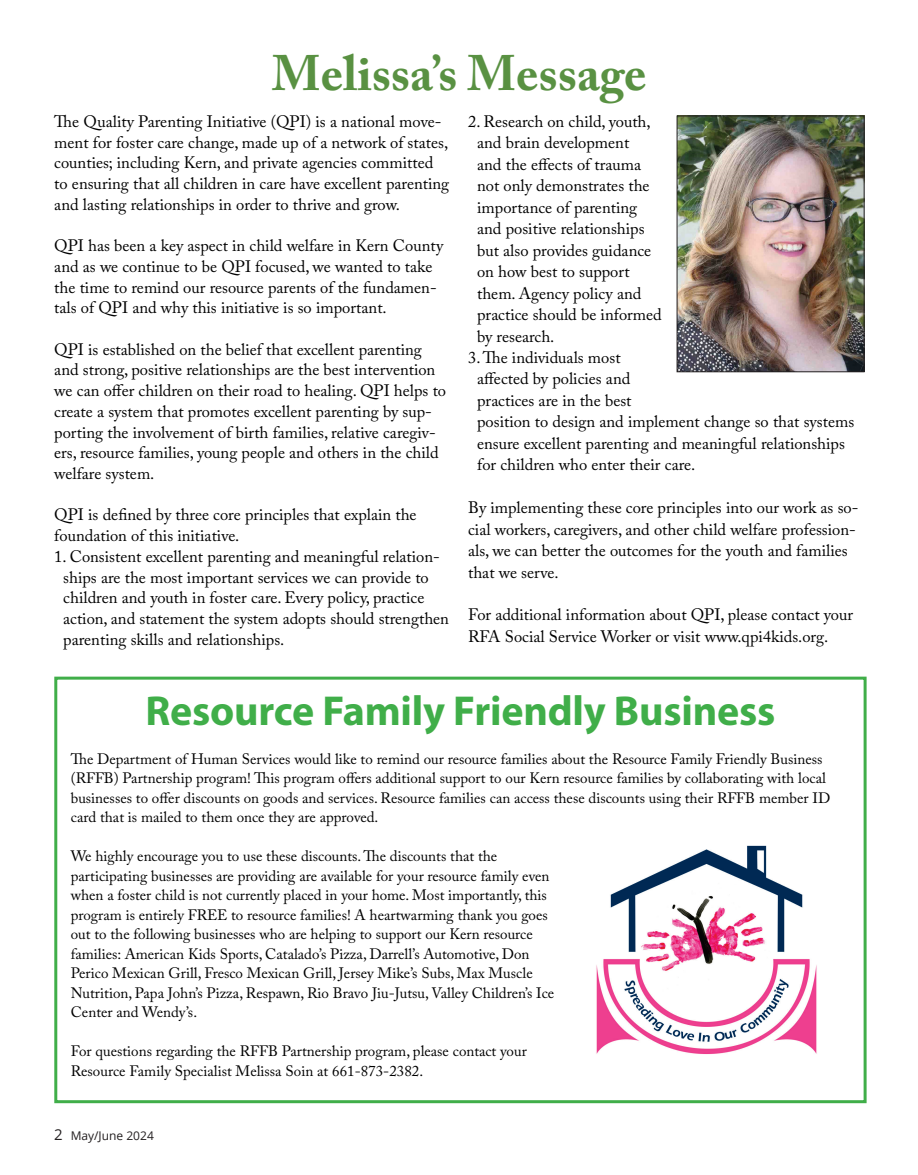
<style>
.page{position:relative;width:918px;height:1175px;background:#fff}
.page>*{position:absolute;margin:0;border:0;box-sizing:border-box;transform-origin:0 0}
.t1{font:700 49.5px "Adobe Caslon Pro";color:#599142}
.t2{font:700 42px "Myriad Pro";letter-spacing:-.005em;color:#40ae49}
.t3{font:16.5px/21.5px "Adobe Caslon Pro";color:#000}
.t4{font:15px/19.5px "Adobe Caslon Pro";color:#000}
.t5{font:12px "Open Sans";color:#231f20}
.s1{font-size:15px}
</style>
<div class="page">
<img style="left:679px;top:118px;width:183px;height:252px">
<div style="left:677px;top:116px;width:187px;height:256px;border:1px solid #231f20"></div>
<div style="left:54px;top:676px;width:813px;height:427px;border:3px solid #40ae49"></div>
<img style="left:596px;top:845px;width:221px;height:210px">
<p class="t1" style="left:272px;top:44px;width:376px">Melissa’s Message</p>
<p class="t3" style="left:54px;top:111px;width:397px;line-height:20.7px">The Quality Parenting Initiative (QPI) is a national move&shy;ment for foster care change, made up of a network of states, counties; including Kern, and private agencies committed to ensuring that all children in care have excellent parenting and lasting relationships in order to thrive and grow.</p>
<p class="t3" style="left:54px;top:235px;width:390px;line-height:20.7px">QPI has been a key aspect in child welfare in Kern County and as we continue to be QPI focused, we wanted to take the time to remind our resource parents of the fundamen&shy;tals of QPI and why this initiative is so important.</p>
<p class="t3" style="left:54px;top:339px;width:393px;line-height:20.7px">QPI is established on the belief that excellent parenting and strong, positive relationships are the best intervention we can offer children on their road to healing. QPI helps to create a system that promotes excellent parenting by sup&shy;porting the involvement of birth families, relative caregiv&shy;ers, resource families, young people and others in the child welfare system.</p>
<p class="t3" style="left:54px;top:504px;width:364px;line-height:20.7px">QPI is defined by three core principles that explain the foundation of this initiative.</p>
<p class="t3" style="left:63px;top:545px;width:387px;line-height:20.9px;text-indent:-9px">1. Consistent excellent parenting and meaningful relation&shy;ships are the most important services we can provide to children and youth in foster care. Every policy, practice action, and statement the system adopts should strengthen parenting skills and relationships.</p>
<p class="t3" style="left:477px;top:110px;width:186px;text-indent:-9px">2. Research on child, youth, and brain development<br>and the effects of trauma not only demonstrates the importance of parenting and positive relationships but also provides guidance on how best to support them. Agency policy and practice should be informed by research.</p>
<p class="t3" style="left:477px;top:346px;width:379px;text-indent:-9px">3. The individuals most<br>affected by policies and<br>practices are in the best<br>position to design and implement change so that systems ensure excellent parenting and meaningful relationships for children who enter their care.</p>
<p class="t3" style="left:468px;top:497px;width:392px">By implementing these core principles into our work as so&shy;cial workers, caregivers, and other child welfare profession&shy;als, we can better the outcomes for the youth and families that we serve.</p>
<p class="t3" style="left:468px;top:604px;width:386px">For additional information about QPI, please contact your<br>RFA Social Service Worker or visit www.qpi4kids.org.</p>
<p class="t2" style="left:146px;top:683px;width:631px">Resource Family Friendly Business</p>
<p class="t4" style="left:71px;top:748px;width:761px">The Department of Human Services would like to remind our resource families about the Resource Family Friendly Business (RFFB) Partnership program! This program offers additional support to our Kern resource families by collaborating with local businesses to offer discounts on goods and services. Resource families can access these discounts using their RFFB member ID card that is mailed to them once they are approved.</p>
<p class="t4" style="left:71px;top:846px;width:485px">We highly encourage you to use these discounts. The discounts that the participating businesses are providing are available for your resource family even when a foster child is not currently placed in your home. Most importantly, this program is entirely FREE to resource families! A heartwarming thank you goes out to the following businesses who are helping to support our Kern resource families: American Kids Sports, Catalado’s Pizza, Darrell’s Automotive, Don Perico Mexican Grill, Fresco Mexican Grill, Jersey Mike’s Subs, Max Muscle Nutrition, Papa John’s Pizza, Respawn, Rio Bravo Jiu-Jutsu, Valley Children’s Ice Center and Wendy’s.</p>
<p class="t4" style="left:71px;top:1041px;width:457px">For questions regarding the RFFB Partnership program, please contact your<br>Resource Family Specialist Melissa Soin at 661-873-2382.</p>
<p class="t5" style="left:54px;top:1127px;width:101px"><span class="s1">2</span> May/June 2024</p>
</div>
